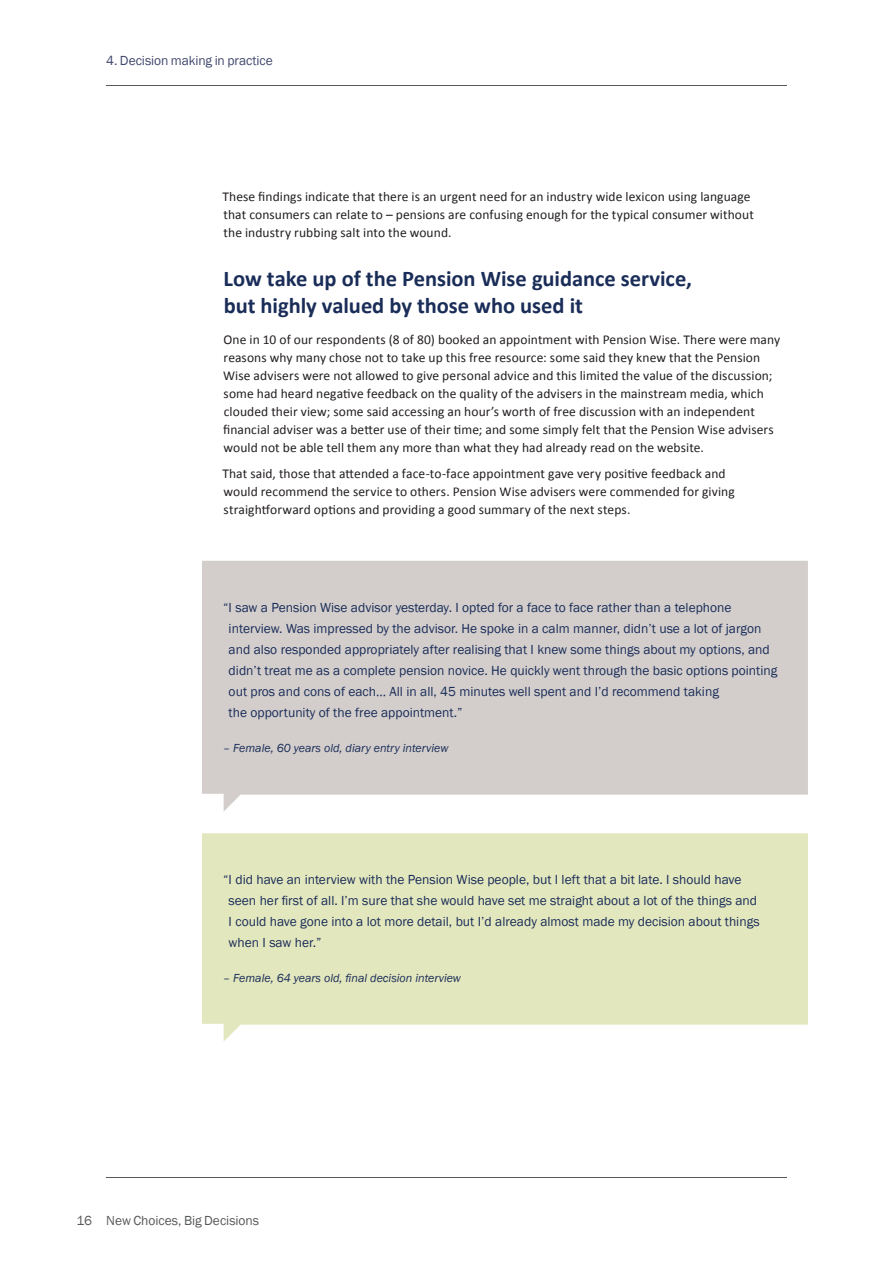
<style>
.page{position:relative;width:893px;height:1263px;background:#fff}
.page>*{position:absolute;margin:0;border:0;box-sizing:border-box;transform-origin:0 0}
.t1{font:700 22.5px/27px "Calibri";letter-spacing:-.005em;color:#1a2d58}
.t2{font:13.5px/18px "Calibri";letter-spacing:.005em;color:#231f20}
.t3{font:13.5px/21px "Franklin Gothic";color:#1a2d58}
.t4{font:13.5px "Franklin Gothic";letter-spacing:-.005em;color:#40486d}
.t5{font:13.5px "Franklin Gothic";letter-spacing:-.005em;color:#58595b}
.t6{font:italic 12px "Franklin Gothic";color:#1a2d58}
</style>
<div class="page">
<hr style="left:106px;top:1177px;width:681px;height:1px;background:#58595b">
<hr style="left:106px;top:85px;width:681px;height:1px;background:#58595b">
<div style="left:202px;top:561px;width:606px;height:250px;background:#d3cecc"></div>
<svg style="left:202px;top:833px;width:606px;height:209px;fill:#e3e7be"></svg>
<p class="t4" style="left:106px;top:55px;width:168px">4. Decision making in practice</p>
<p class="t2" style="left:222px;top:188px;width:533px">These findings indicate that there is an urgent need for an industry wide lexicon using language that consumers can relate to – pensions are confusing enough for the typical consumer without the industry rubbing salt into the wound.</p>
<h1 class="t1" style="left:224px;top:265px;width:470px">Low take up of the Pension Wise guidance service, but highly valued by those who used it</h1>
<p class="t2" style="left:223px;top:330px;width:559px">One in 10 of our respondents (8 of 80) booked an appointment with Pension Wise. There were many reasons why many chose not to take up this free resource: some said they knew that the Pension Wise advisers were not allowed to give personal advice and this limited the value of the discussion; some had heard negative feedback on the quality of the advisers in the mainstream media, which clouded their view; some said accessing an hour’s worth of free discussion with an independent financial adviser was a better use of their time; and some simply felt that the Pension Wise advisers would not be able tell them any more than what they had already read on the website.</p>
<p class="t2" style="left:222px;top:465px;width:514px">That said, those that attended a face-to-face appointment gave very positive feedback and would recommend the service to others. Pension Wise advisers were commended for giving straightforward options and providing a good summary of the next steps.</p>
<p class="t3" style="left:229px;top:598px;width:550px;text-indent:-5px">“ I saw a Pension Wise advisor yesterday. I opted for a face to face rather than a telephone interview. Was impressed by the advisor. He spoke in a calm manner, didn’t use a lot of jargon and also responded appropriately after realising that I knew some things about my options, and didn’t treat me as a complete pension novice. He quickly went through the basic options pointing out pros and cons of each… All in all, 45 minutes well spent and I’d recommend taking<br>the opportunity of the free appointment.”</p>
<p class="t6" style="left:223px;top:741px;width:227px">– Female, 60 years old, diary entry interview</p>
<p class="t3" style="left:229px;top:870px;width:532px;text-indent:-5px">“ I did have an interview with the Pension Wise people, but I left that a bit late. I should have seen her first of all. I’m sure that she would have set me straight about a lot of the things and I could have gone into a lot more detail, but I’d already almost made my decision about things when I saw her.”</p>
<p class="t6" style="left:223px;top:971px;width:239px">– Female, 64 years old, final decision interview</p>
<p class="t5" style="left:77px;top:1214px;width:184px">16 New Choices, Big Decisions</p>
</div>
